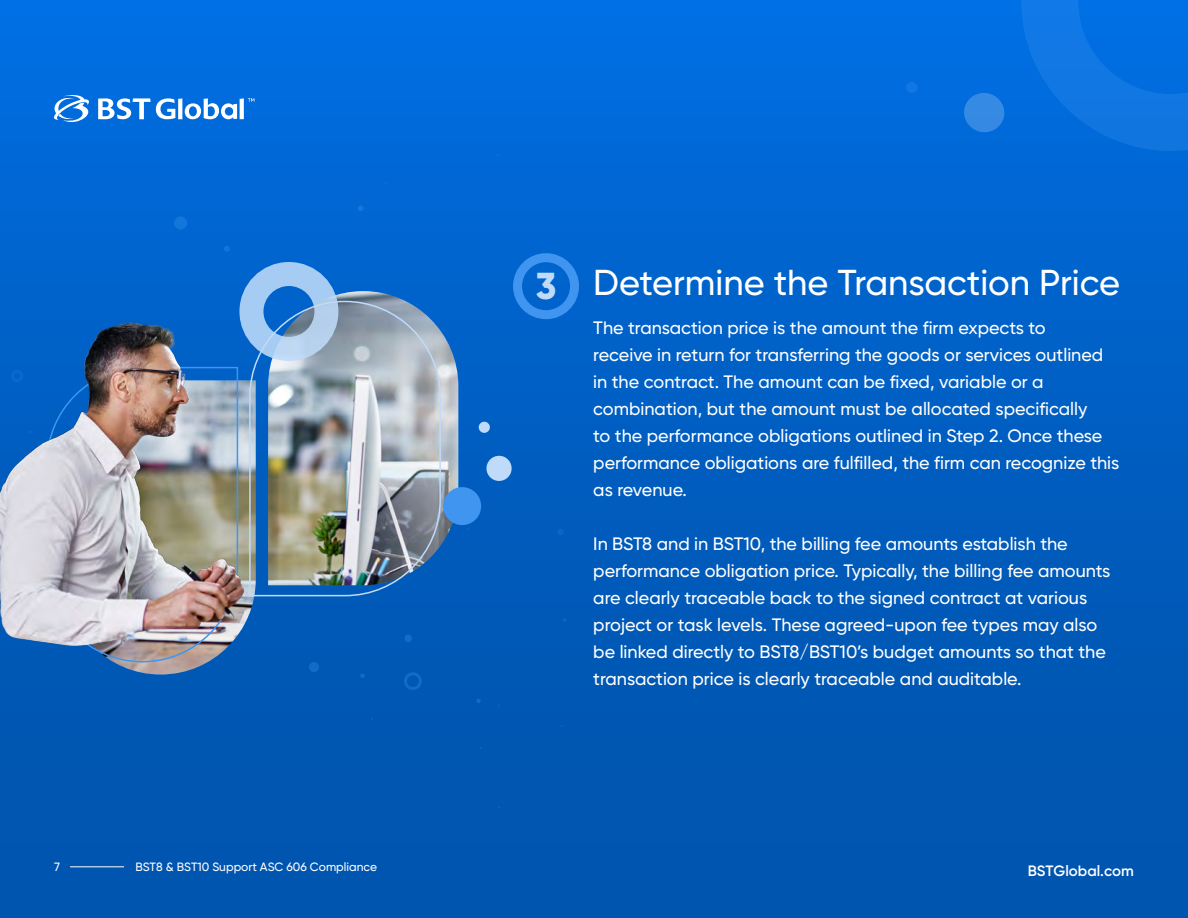
<style>
.page{position:relative;width:1188px;height:918px;background:#fff}
.page>*{position:absolute;margin:0;border:0;box-sizing:border-box;transform-origin:0 0}
.t1{font:800 37.5px "Gilroy";color:#bfdbf9}
.t2{font:500 36px "Gilroy";color:#fff}
.t3{font:500 18px/27px "Gilroy";color:#fff}
.t4{font:600 15px "Gilroy";color:#fff}
.t5{font:500 12px "Gilroy";color:#fff}
</style>
<div class="page">
<div style="left:0;top:0;width:1188px;height:918px;background:linear-gradient(to bottom,#006de0,#0051a8)"></div>
<svg style="left:962px;top:91px;width:45px;height:44px;background:#217ee0"></svg>
<svg style="left:905px;top:81px;width:13px;height:13px"></svg>
<svg style="left:1021px;top:0;width:167px;height:151px;background:#0871e0"></svg>
<svg style="left:476px;top:698px;width:5px;height:5px"></svg>
<svg style="left:360px;top:675px;width:5px;height:3px"></svg>
<svg style="left:400px;top:675px;width:25px;height:19px"></svg>
<svg style="left:358px;top:205px;width:6px;height:6px"></svg>
<img style="left:0;top:212px;width:618px;height:463px">
<div style="left:443px;top:487px;width:38px;height:38px;background:#3f95ef;border-radius:50%"></div>
<svg style="left:54px;top:94px;width:200px;height:33px"></svg>
<hr style="left:70px;top:867px;width:54px;height:1px;background:#fff">
<div style="left:513px;top:253px;width:66px;height:66px;border:9px solid #3f95ef;border-radius:50%"></div>
<h1 class="t1" style="left:536px;top:262px;width:22px">3</h1>
<h2 class="t2" style="left:593px;top:261px;width:528px">Determine the Transaction Price</h2>
<p class="t3" style="left:593px;top:315px;width:528px">The transaction price is the amount the firm expects to<br>receive in return for transferring the goods or services outlined in the contract. The amount can be fixed, variable or a combination, but the amount must be allocated specifically<br>to the performance obligations outlined in Step 2. Once these performance obligations are fulfilled, the firm can recognize this as revenue.</p>
<p class="t3" style="left:593px;top:531px;width:519px">In BST8 and in BST10, the billing fee amounts establish the performance obligation price. Typically, the billing fee amounts are clearly traceable back to the signed contract at various project or task levels. These agreed-upon fee types may also be linked directly to BST8/BST10’s budget amounts so that the transaction price is clearly traceable and auditable.</p>
<p class="t5" style="left:54px;top:860px;width:7px">7</p>
<p class="t5" style="left:135px;top:860px;width:243px">BST8 &amp; BST10 Support ASC 606 Compliance</p>
<p class="t4" style="left:1028px;top:861px;width:108px">BSTGlobal.com</p>
</div>
